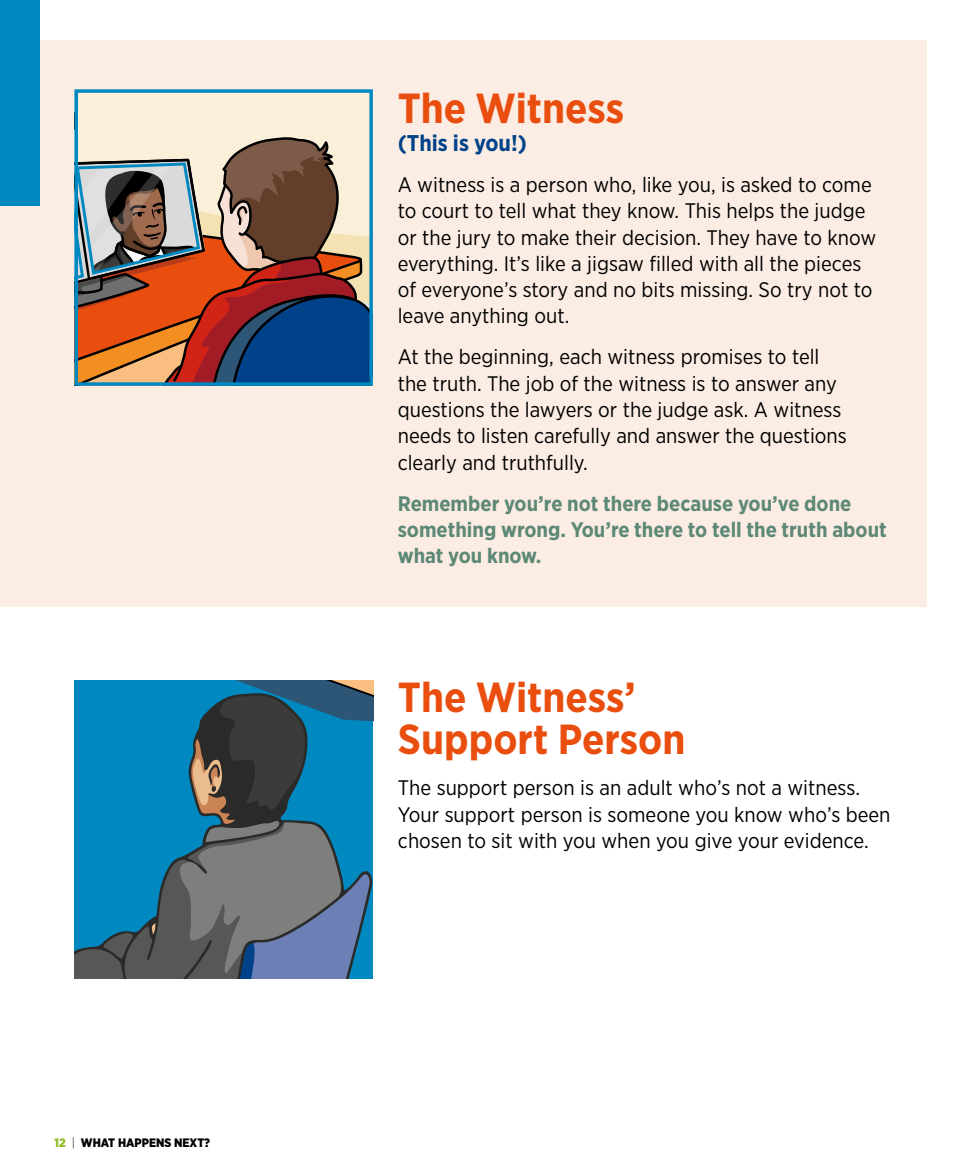
<style>
.page{position:relative;width:968px;height:1166px;background:#fff}
.page>*{position:absolute;margin:0;border:0;box-sizing:border-box;transform-origin:0 0}
.t1{font:700 42px/42px "Gotham Narrow";color:#e94e0f}
.t2{font:700 22.75px "Gotham Narrow";color:#004289}
.t3{font:21px/26.2px "Gotham Narrow";color:#000}
.t4{font:700 21px/26.2px "Gotham Narrow";color:#5c8875}
.t5{font:900 12.25px "Gotham Narrow";color:#000}
.s1{color:#90bc22}
.s2{font-weight:300}
</style>
<div class="page">
<div style="left:0;top:41px;width:926px;height:566px;background:#fbece4"></div>
<svg style="left:74px;top:680px;width:299px;height:298px"></svg>
<svg style="left:79px;top:137px;width:289px;height:244px"></svg>
<div style="left:74px;top:89px;width:299px;height:297px;border:4px solid #0088c1"></div>
<div style="left:0;top:0;width:40px;height:206px;background:#0088c1"></div>
<p class="t5" style="left:55px;top:1135px;width:157px"><span class="s1">12</span> <span class="s2">|</span> WHAT HAPPENS NEXT?</p>
<h1 class="t1" style="left:397px;top:87px;width:228px">The Witness</h1>
<p class="t2" style="left:397px;top:128px;width:131px">(This is you!)</p>
<p class="t3" style="left:397px;top:171px;width:480px">A witness is a person who, like you, is asked to come to court to tell what they know. This helps the judge or the jury to make their decision. They have to know everything. It’s like a jigsaw filled with all the pieces of everyone’s story and no bits missing. So try not to leave anything out.</p>
<p class="t3" style="left:397px;top:343px;width:450px">At the beginning, each witness promises to tell the truth. The job of the witness is to answer any questions the lawyers or the judge ask. A witness needs to listen carefully and answer the questions clearly and truthfully.</p>
<p class="t4" style="left:397px;top:490px;width:490px">Remember you’re not there because you’ve done something wrong. You’re there to tell the truth about what you know.</p>
<h1 class="t1" style="left:398px;top:676px;width:289px">The Witness’<br>Support Person</h1>
<p class="t3" style="left:398px;top:774px;width:494px">The support person is an adult who’s not a witness.<br>Your support person is someone you know who’s been chosen to sit with you when you give your evidence.</p>
</div>
